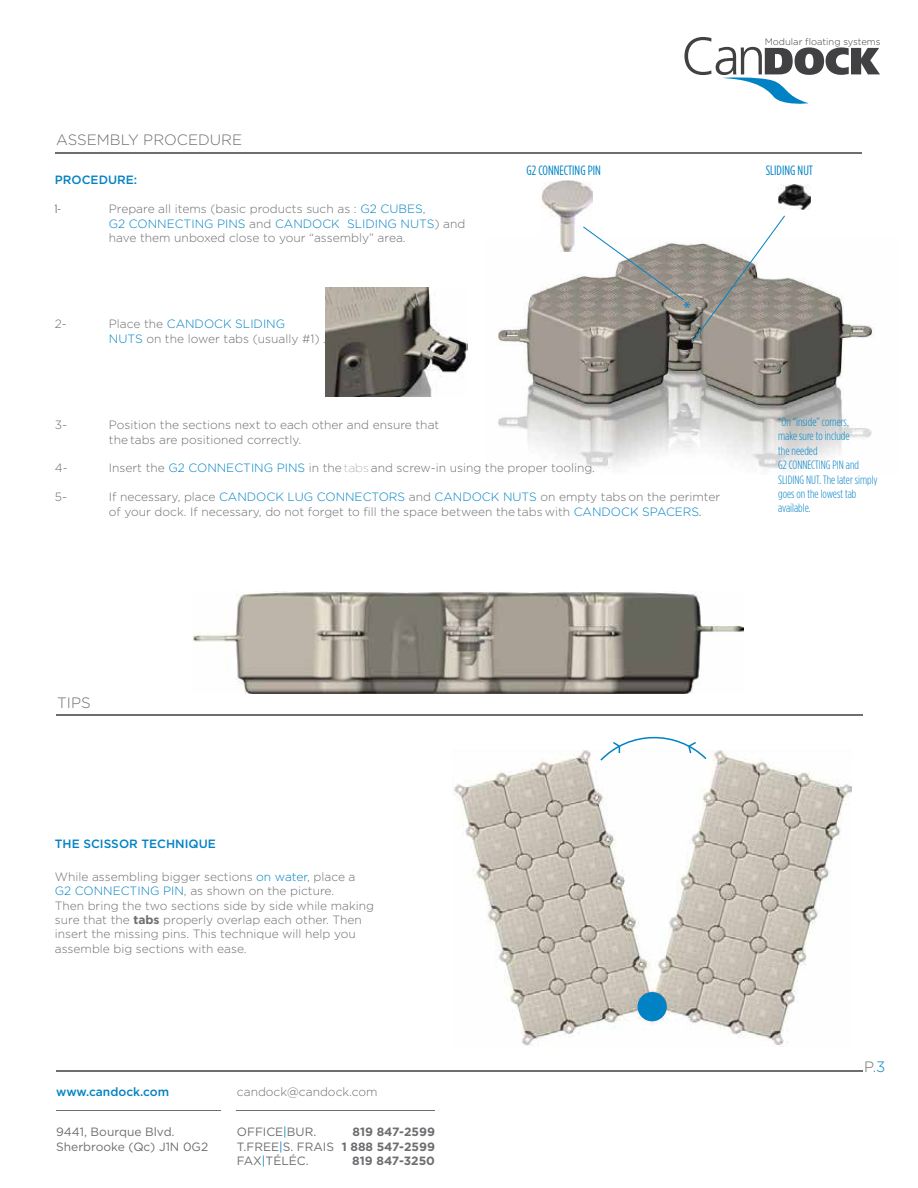
<style>
.page{position:relative;width:918px;height:1188px;background:#fff}
.page>*{position:absolute;margin:0;border:0;box-sizing:border-box;transform-origin:0 0}
.t1{font:18px "Myriad Pro";color:#0082c4}
.t2{font:300 15px "Gotham HTF";color:#6d6e71}
.t3{font:condensed 13.5px "Gotham HTF";color:#0082c4}
.t4{font:300 12px/14.4px "Gotham HTF";color:#6d6e71}
.t5{font:300 condensed 12px/14.4px "Gotham HTF";color:#0082c4}
.t6{font:12px/14.4px "Gotham HTF";color:#6d6e71}
.t7{font:500 12px "Gotham HTF";color:#0082c4}
.t8{font:700 12px/14.4px "Gotham HTF";color:#6d6e71;text-align:right}
.t9{font:condensed 12px "Gotham HTF";color:#6d6e71}
.t10{font:300 9.45px "Gotham HTF";color:#414042}
.s1{color:#0082c4}
.s2{font-weight:100}
.s3{font-weight:400;font-stretch:condensed}
.s4{font-weight:700}
</style>
<div class="page">
<img style="left:326px;top:287px;width:142px;height:109px">
<svg style="left:684px;top:37px;width:196px;height:67px"></svg>
<hr style="left:56px;top:1070px;width:807px;height:2px;background:#6d6e71">
<hr style="left:56px;top:1110px;width:165px;height:1px;background:#6d6e71">
<hr style="left:236px;top:1110px;width:199px;height:1px;background:#6d6e71">
<hr style="left:55px;top:152px;width:807px;height:1px;background:#6d6e71">
<img style="left:498px;top:244px;width:377px;height:225px">
<img style="left:778px;top:184px;width:33px;height:25px">
<img style="left:541px;top:181px;width:51px;height:70px">
<svg style="left:692px;top:216px;width:93px;height:126px"></svg>
<svg style="left:583px;top:227px;width:101px;height:73px"></svg>
<img style="left:192px;top:592px;width:551px;height:101px">
<img style="left:454px;top:750px;width:397px;height:297px">
<hr style="left:56px;top:714px;width:807px;height:2px;background:#6d6e71">
<div style="left:637px;top:992px;width:30px;height:29px;background:#0082c4;border-radius:50%"></div>
<svg style="left:599px;top:736px;width:109px;height:26px"></svg>
<p class="t2" style="left:56px;top:132px;width:187px">ASSEMBLY PROCEDURE</p>
<p class="t7" style="left:55px;top:173px;width:84px">PROCEDURE:</p>
<p class="t9" style="left:55px;top:203px;width:8px">1-</p>
<p class="t4" style="left:109px;top:202px;width:358px">Prepare all items (basic products such as : <span class="s1">G2 CUBES</span>,<br><span class="s1">G2 CONNECTING PINS</span> and <span class="s1">CANDOCK SLIDING NUTS</span>) and have them unboxed close to your “assembly” area.</p>
<p class="t4" style="left:55px;top:317px;width:13px">2-</p>
<p class="t4" style="left:109px;top:317px;width:219px">Place the <span class="s1">CANDOCK SLIDING<br>NUTS</span> on the lower tabs (usually #1) .</p>
<p class="t10" style="left:765px;top:36px;width:117px">Modular floating systems</p>
<p class="t3" style="left:526px;top:163px;width:76px">G2 CONNECTING PIN</p>
<p class="t3" style="left:766px;top:163px;width:49px">SLIDING NUT</p>
<h1 class="t1" style="left:683px;top:299px;width:9px">*</h1>
<p class="t4" style="left:55px;top:418px;width:14px">3-</p>
<p class="t4" style="left:109px;top:418px;width:332px">Position the sections next to each other and ensure that the tabs are positioned correctly.</p>
<p class="t4" style="left:55px;top:461px;width:14px">4-</p>
<p class="t4" style="left:109px;top:461px;width:488px">Insert the <span class="s1">G2 CONNECTING PINS</span> in the <span class="s2">tabs</span> and screw-in using the proper tooling.</p>
<p class="t4" style="left:55px;top:490px;width:14px">5-</p>
<p class="t4" style="left:109px;top:490px;width:613px">If necessary, place <span class="s1">CANDOCK LUG CONNECTORS</span> and <span class="s1">CANDOCK NUTS</span> on empty tabs on the perimter of your dock. If necessary, do not forget to fill the space between the tabs with <span class="s1">CANDOCK SPACERS</span><span class="s3">.</span></p>
<p class="t5" style="left:778px;top:415px;width:101px">*On “inside” corners,<br>make sure to include<br>the needed<br>G2 CONNECTING PIN and<br>SLIDING NUT. The later simply goes on the lowest tab available.</p>
<p class="t2" style="left:57px;top:694px;width:35px">TIPS</p>
<p class="t7" style="left:55px;top:837px;width:162px">THE SCISSOR TECHNIQUE</p>
<p class="t4" style="left:55px;top:869px;width:321px">While assembling bigger sections <span class="s1">on water</span>, place a <span class="s1">G2 CONNECTING PIN</span>, as shown on the picture.<br>Then bring the two sections side by side while making sure that the <span class="s4">tabs</span> properly overlap each other. Then insert the missing pins. This technique will help you assemble big sections with ease.</p>
<p class="t7" style="left:56px;top:1085px;width:114px">www.candock.com</p>
<p class="t4" style="left:237px;top:1085px;width:142px">candock@candock.com</p>
<p class="t6" style="left:56px;top:1125px;width:154px">9441, Bourque Blvd.<br>Sherbrooke (Qc) J1N 0G2</p>
<p class="t6" style="left:237px;top:1125px;width:99px">OFFICE<span class="s1">|</span>BUR.<br>T.FREE<span class="s1">|</span>S. FRAIS<br>FAX<span class="s1">|</span>TÉLÉC.</p>
<p class="t8" style="left:342px;top:1124px;width:95px">819 847-2599<br>1 888 547-2599<br>819 847-3250</p>
<p class="t2" style="left:864px;top:1058px;width:23px">P.<span class="s1">3</span></p>
</div>
